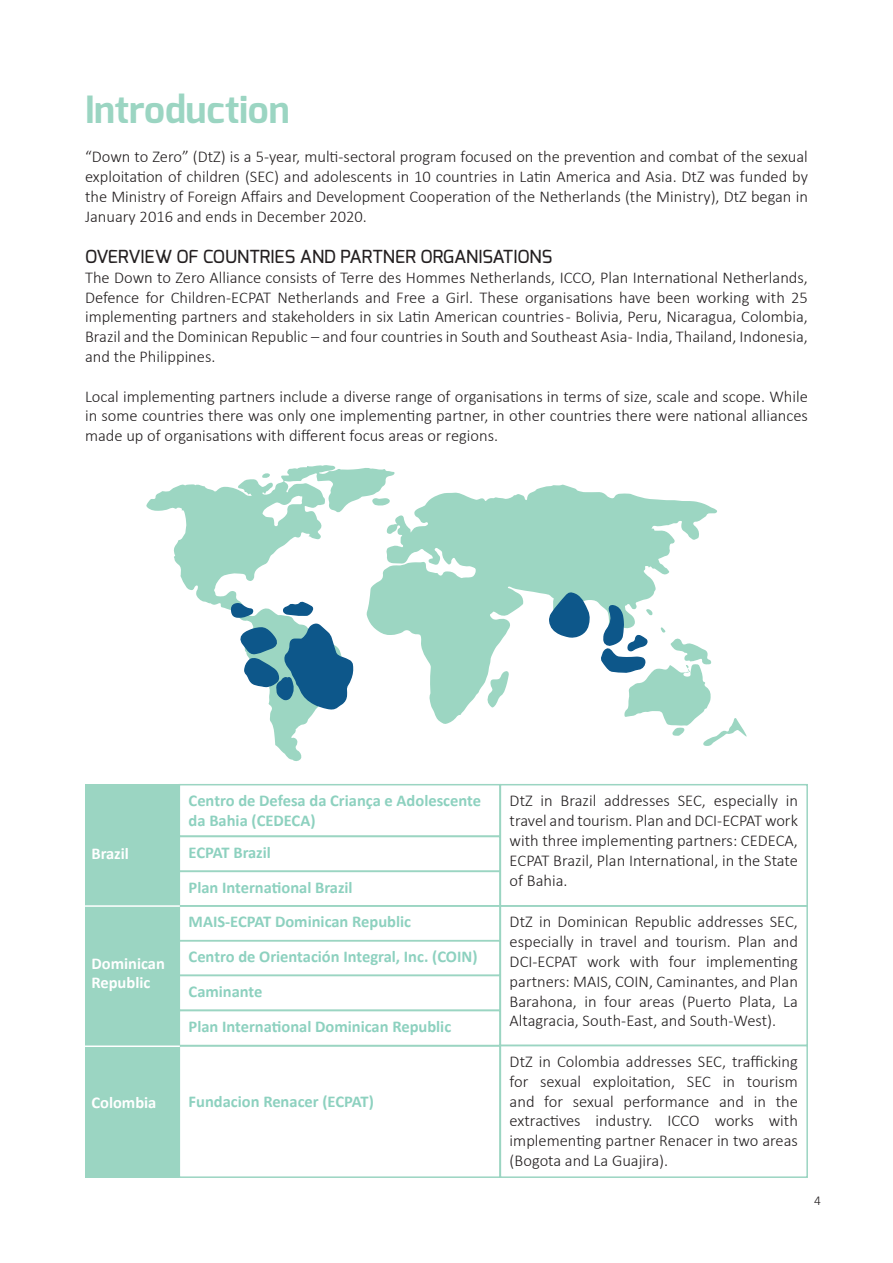
<style>
.page{position:relative;width:893px;height:1263px;background:#fff}
.page>*{position:absolute;margin:0;border:0;box-sizing:border-box;transform-origin:0 0}
.t1{font:700 37.5px "Exo";color:#9bd5c2}
.t2{font:500 18px "Exo";color:#231f20}
.t3{font:300 16.5px/19.8px "Calibri";color:#231f20;text-align:justify}
.t4{font:700 16.5px/19.8px "Calibri";color:#8dd1bf}
.t5{font:700 16.5px/19.8px "Calibri";color:#fff}
.t6{font:300 13.5px "Calibri";color:#231f20}
</style>
<div class="page">
<div style="left:85px;top:784px;width:94px;height:394px;background:#9bd5c2"></div>
<div style="left:179px;top:784px;width:322px;height:53px;border:2px solid #9bd5c2"></div>
<div style="left:179px;top:836px;width:322px;height:36px;border:2px solid #9bd5c2"></div>
<div style="left:179px;top:940px;width:322px;height:36px;border:2px solid #9bd5c2"></div>
<div style="left:179px;top:870px;width:322px;height:37px;border:2px solid #9bd5c2"></div>
<div style="left:179px;top:974px;width:322px;height:37px;border:2px solid #9bd5c2"></div>
<div style="left:179px;top:1010px;width:322px;height:36px;border:2px solid #9bd5c2"></div>
<div style="left:179px;top:1045px;width:322px;height:133px;border:2px solid #9bd5c2"></div>
<div style="left:500px;top:784px;width:308px;height:123px;border:2px solid #9bd5c2"></div>
<div style="left:500px;top:905px;width:308px;height:141px;border:2px solid #9bd5c2"></div>
<div style="left:500px;top:1045px;width:308px;height:133px;border:2px solid #9bd5c2"></div>
<hr style="left:85px;top:905px;width:95px;height:2px;background:#fff">
<hr style="left:85px;top:1045px;width:95px;height:2px;background:#fff">
<svg style="left:395px;top:485px;width:322px;height:239px;fill:#9cd6c2"></svg>
<svg style="left:146px;top:465px;width:249px;height:296px"></svg>
<svg style="left:487px;top:671px;width:22px;height:37px"></svg>
<svg style="left:372px;top:498px;width:18px;height:8px"></svg>
<svg style="left:262px;top:473px;width:8px;height:5px"></svg>
<svg style="left:548px;top:590px;width:43px;height:49px"></svg>
<svg style="left:230px;top:544px;width:125px;height:167px"></svg>
<svg style="left:599px;top:605px;width:148px;height:141px"></svg>
<p class="t1" style="left:85px;top:85px;width:206px">Introduction</p>
<p class="t3" style="left:85px;top:147px;width:724px">“Down to Zero” (DtZ) is a 5-year, multi-sectoral program focused on the prevention and combat of the sexual exploitation of children (SEC) and adolescents in 10 countries in Latin America and Asia. DtZ was funded by the Ministry of Foreign Affairs and Development Cooperation of the Netherlands (the Ministry), DtZ began in January 2016 and ends in December 2020.</p>
<p class="t2" style="left:85px;top:245px;width:469px">OVERVIEW OF COUNTRIES AND PARTNER ORGANISATIONS</p>
<p class="t3" style="left:85px;top:267px;width:724px">The Down to Zero Alliance consists of Terre des Hommes Netherlands, ICCO, Plan International Netherlands, Defence for Children-ECPAT Netherlands and Free a Girl. These organisations have been working with 25 implementing partners and stakeholders in six Latin American countries- Bolivia, Peru, Nicaragua, Colombia, Brazil and the Dominican Republic – and four countries in South and Southeast Asia- India, Thailand, Indonesia, and the Philippines.</p>
<p class="t3" style="left:85px;top:386px;width:724px">Local implementing partners include a diverse range of organisations in terms of size, scale and scope. While in some countries there was only one implementing partner, in other countries there were national alliances made up of organisations with different focus areas or regions.</p>
<p class="t5" style="left:91px;top:843px;width:39px">Brazil</p>
<p class="t5" style="left:91px;top:952px;width:75px">Dominican<br>Republic</p>
<p class="t5" style="left:91px;top:1092px;width:67px">Colombia</p>
<p class="t4" style="left:189px;top:790px;width:294px">Centro de Defesa da Criança e Adolescente da Bahia (CEDECA)</p>
<p class="t4" style="left:189px;top:842px;width:84px">ECPAT Brazil</p>
<p class="t4" style="left:189px;top:877px;width:166px">Plan International Brazil</p>
<p class="t4" style="left:189px;top:911px;width:224px">MAIS-ECPAT Dominican Republic</p>
<p class="t4" style="left:189px;top:946px;width:290px">Centro de Orientación Integral, Inc. (COIN)</p>
<p class="t4" style="left:189px;top:981px;width:75px">Caminante</p>
<p class="t4" style="left:189px;top:1016px;width:264px">Plan International Dominican Republic</p>
<p class="t4" style="left:189px;top:1091px;width:187px">Fundacion Renacer (ECPAT)</p>
<p class="t3" style="left:510px;top:791px;width:290px">DtZ in Brazil addresses SEC, especially in travel and tourism. Plan and DCI-ECPAT work with three implementing partners: CEDECA, ECPAT Brazil, Plan International, in the State of Bahia.</p>
<p class="t3" style="left:510px;top:912px;width:290px">DtZ in Dominican Republic addresses SEC, especially in travel and tourism. Plan and DCI-ECPAT work with four implementing partners: MAIS, COIN, Caminantes, and Plan Barahona, in four areas (Puerto Plata, La Altagracia, South-East, and South-West).</p>
<p class="t3" style="left:510px;top:1051px;width:290px">DtZ in Colombia addresses SEC, trafficking for sexual exploitation, SEC in tourism and for sexual performance and in the extractives industry. ICCO works with implementing partner Renacer in two areas (Bogota and La Guajira).</p>
<p class="t6" style="left:814px;top:1192px;width:8px">4</p>
</div>
